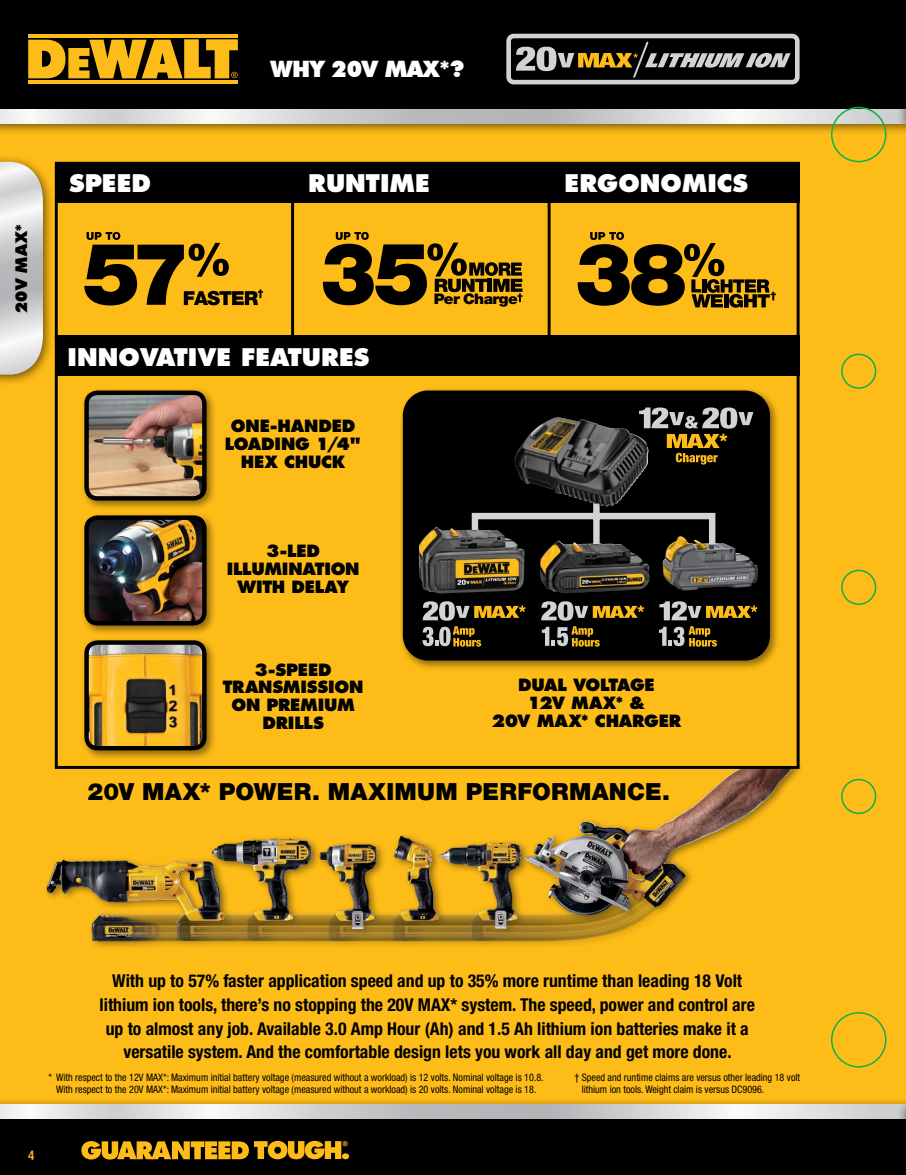
<style>
.page{position:relative;width:906px;height:1175px;background:#fff}
.page>*{position:absolute;margin:0;border:0;box-sizing:border-box;transform-origin:0 0}
.t1{font:800 23.7px "Futura Std";color:#fff}
.t2{font:900 23.7px "Helvetica Neue LT Std";letter-spacing:.01em;color:#000}
.t3{font:900 22.65px "Futura BT";letter-spacing:-.015em;color:#fff}
.t4{font:700 condensed 17.7px/23.7px "Helvetica Neue";color:#000;text-align:center}
.t5{font:800 16.5px/17.7px "Futura Std";letter-spacing:-.015em;color:#000;text-align:center}
.t6{font:900 16.2px "Futura BT";letter-spacing:.035em;color:#000}
.t7{font:900 14.55px "Helvetica Neue LT Std";letter-spacing:-.045em;color:#000;scale:1.06 1}
.t8{font:500 condensed 13.35px "Helvetica Neue";color:#febc18}
.t9{font:condensed 10.35px/11.9px "Helvetica Neue";color:#000;text-align:center}
</style>
<div class="page">
<div style="left:0;top:123px;width:906px;height:1011px;background:#febc18"></div>
<img style="left:46px;top:763px;width:753px;height:184px">
<div style="left:55px;top:162px;width:744px;height:40px;background:#000"></div>
<div style="left:56px;top:336px;width:742px;height:431px;background:#febc18"></div>
<div style="left:0;top:1097px;width:906px;height:43px;background:#000;opacity:.6"></div>
<svg style="left:0;top:1104px;width:896px;height:15px;background:#d5d6d8"></svg>
<div style="left:0;top:1119px;width:906px;height:55px;background:#000"></div>
<svg style="left:81px;top:1140px;width:267px;height:19px"></svg>
<div style="left:0;top:154px;width:55px;height:232px;background:#000;opacity:.6"></div>
<svg style="left:11px;top:162px;width:32px;height:213px;background:#d3d0c8"></svg>
<div style="left:0;top:94px;width:906px;height:41px;background:#000;opacity:.6"></div>
<svg style="left:0;top:109px;width:896px;height:14px"></svg>
<div style="left:0;top:0;width:906px;height:109px;background:#000"></div>
<hr style="left:28px;top:34px;width:210px;height:4px;background:#febc18">
<hr style="left:28px;top:80px;width:210px;height:4px;background:#febc18">
<svg style="left:28px;top:39px;width:210px;height:39px"></svg>
<div style="left:55px;top:335px;width:744px;height:41px;background:#000"></div>
<svg style="left:577px;top:232px;width:199px;height:76px"></svg>
<svg style="left:84px;top:232px;width:179px;height:73px"></svg>
<div style="left:81px;top:511px;width:136px;height:125px;background:#000;opacity:.45"></div>
<img style="left:87px;top:517px;width:117px;height:106px">
<div style="left:84px;top:515px;width:123px;height:110px;border:4px solid #000;border-radius:11px"></div>
<div style="left:81px;top:636px;width:136px;height:125px;background:#000;opacity:.45"></div>
<img style="left:87px;top:642px;width:117px;height:106px">
<div style="left:84px;top:640px;width:123px;height:110px;border:4px solid #000;border-radius:11px"></div>
<div style="left:81px;top:387px;width:136px;height:124px;background:#000;opacity:.45"></div>
<img style="left:87px;top:395px;width:117px;height:103px">
<div style="left:84px;top:390px;width:123px;height:110px;border:4px solid #000;border-radius:11px"></div>
<div style="left:506px;top:34px;width:293px;height:50px;border:5px solid #d1d3d4;border-radius:5px"></div>
<svg style="left:516px;top:41px;width:275px;height:38px"></svg>
<hr style="left:548px;top:195px;width:3px;height:144px;background:#000">
<hr style="left:291px;top:191px;width:3px;height:144px;background:#000">
<svg style="left:323px;top:232px;width:200px;height:73px"></svg>
<div style="left:399px;top:387px;width:381px;height:284px;background:#000;opacity:.45"></div>
<div style="left:403px;top:390px;width:367px;height:270px;background:#000;border-radius:25px"></div>
<svg style="left:471px;top:407px;width:282px;height:160px"></svg>
<svg style="left:423px;top:601px;width:103px;height:19px"></svg>
<svg style="left:422px;top:626px;width:59px;height:20px"></svg>
<svg style="left:541px;top:601px;width:103px;height:19px"></svg>
<svg style="left:542px;top:626px;width:58px;height:20px"></svg>
<svg style="left:659px;top:601px;width:98px;height:19px"></svg>
<svg style="left:659px;top:626px;width:58px;height:20px"></svg>
<img style="left:663px;top:536px;width:92px;height:54px">
<img style="left:515px;top:418px;width:110px;height:88px">
<img style="left:419px;top:527px;width:106px;height:66px">
<img style="left:540px;top:540px;width:110px;height:53px">
<div style="left:896px;top:1097px;width:10px;height:41px;background:#000;opacity:.6"></div>
<svg style="left:905px;top:1104px;width:1px;height:22px"></svg>
<div style="left:896px;top:94px;width:10px;height:41px;background:#000;opacity:.6"></div>
<svg style="left:905px;top:101px;width:1px;height:22px"></svg>
<svg style="left:830px;top:106px;width:57px;height:962px"></svg>
<h3 class="t6" style="left:12px;top:313px;width:91px;rotate:-90deg">20V MAX*</h3>
<h2 class="t3" style="left:270px;top:55px;width:195px">WHY 20V MAX*?</h2>
<h1 class="t1" style="left:69px;top:168px;width:83px">SPEED</h1>
<h1 class="t1" style="left:308px;top:168px;width:123px">RUNTIME</h1>
<h1 class="t1" style="left:68px;top:342px;width:303px">INNOVATIVE FEATURES</h1>
<h3 class="t5" style="left:225px;top:417px;width:138px">ONE-HANDED<br>LOADING 1/4"<br>HEX CHUCK</h3>
<h3 class="t5" style="left:227px;top:542px;width:134px">3-LED<br>ILLUMINATION<br>WITH DELAY</h3>
<h3 class="t7" style="left:434px;top:290px;width:81px">Per Charge</h3>
<h1 class="t1" style="left:565px;top:168px;width:185px">ERGONOMICS</h1>
<h3 class="t5" style="left:223px;top:660px;width:142px">3-SPEED<br>TRANSMISSION<br>ON PREMIUM<br>DRILLS</h3>
<h3 class="t5" style="left:492px;top:676px;width:191px">DUAL VOLTAGE<br>12V MAX* &amp;<br>20V MAX* CHARGER</h3>
<h1 class="t2" style="left:88px;top:777px;width:584px">20V MAX* POWER. MAXIMUM PERFORMANCE.</h1>
<p class="t4" style="left:100px;top:969px;width:657px">With up to 57% faster application speed and up to 35% more runtime than leading 18 Volt lithium ion tools, there’s no stopping the 20V MAX* system. The speed, power and control are up to almost any job. Available 3.0 Amp Hour (Ah) and 1.5 Ah lithium ion batteries make it a versatile system. And the comfortable design lets you work all day and get more done.</p>
<p class="t9" style="left:49px;top:1071px;width:497px">* With respect to the 12V MAX*: Maximum initial battery voltage (measured without a workload) is 12 volts. Nominal voltage is 10.8.<br>With respect to the 20V MAX*: Maximum initial battery voltage (measured without a workload) is 20 volts. Nominal voltage is 18.</p>
<p class="t9" style="left:582px;top:1071px;width:220px;text-align:left;text-indent:-7px">† Speed and runtime claims are versus other leading 18 volt lithium ion tools. Weight claim is versus DC9096.</p>
<p class="t8" style="left:28px;top:1146px;width:8px">4</p>
</div>
